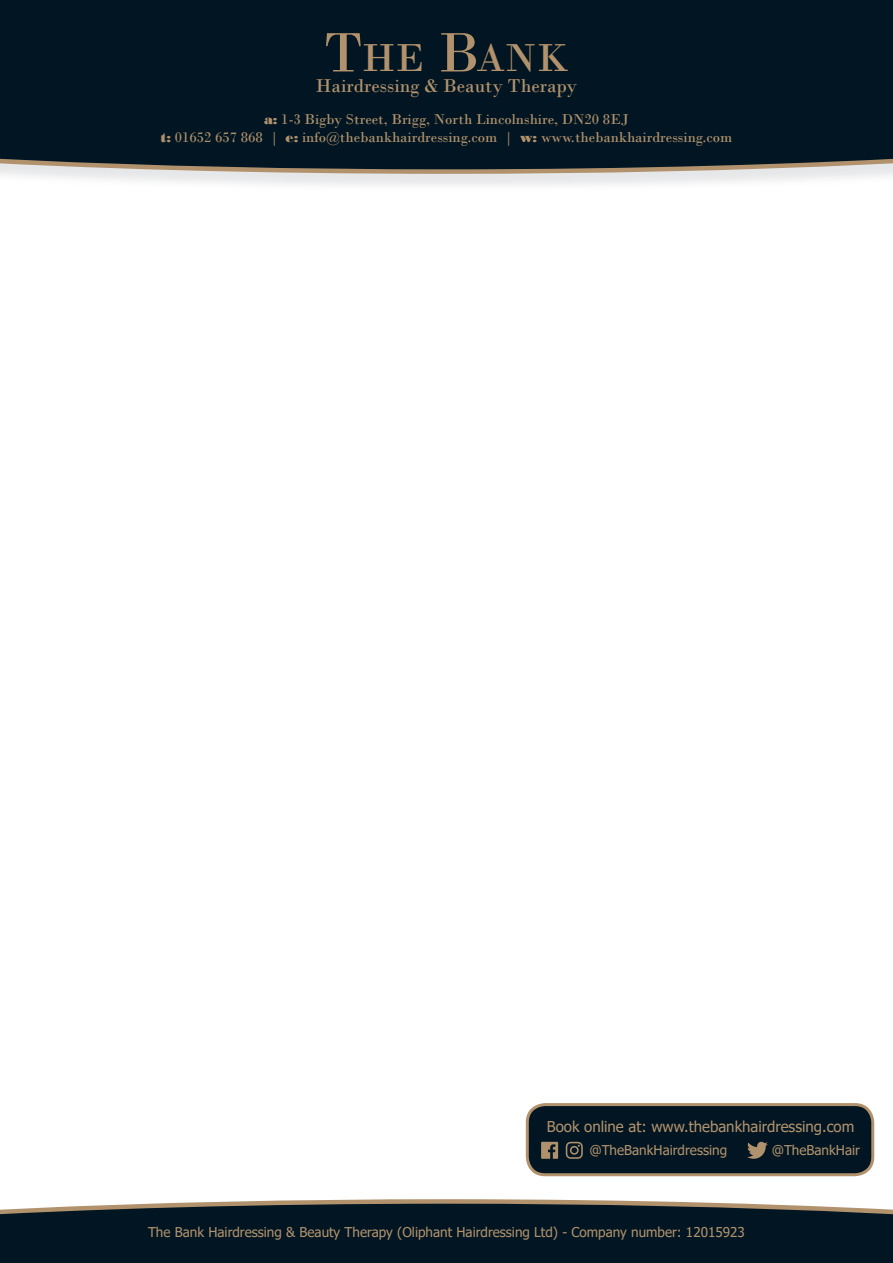
<style>
.page{position:relative;width:893px;height:1263px;background:#fff}
.page>*{position:absolute;margin:0;border:0;box-sizing:border-box;transform-origin:0 0}
.t1{font:40.95px "Bodoni";color:#b2926d}
.t2{font:19.5px "Bodoni";color:#b2926d}
.t3{font:15px/18px "Bodoni";color:#b2926d;text-align:center}
.t4{font:15px "Tahoma";color:#b2926d}
.t5{font:13.5px "Tahoma";color:#b2926d}
.s1{font-size:58.5px}
.s2{font-family:"Bodoni MT Black"}
</style>
<div class="page">
<svg style="left:0;top:1199px;width:893px;height:64px;background:#1b2b33"></svg>
<div style="left:0;top:0;width:893px;height:174px;background:#011622"></div>
<svg style="left:526px;top:1103px;width:348px;height:73px;background:#17262d"></svg>
<h1 class="t1" style="left:324px;top:34px;width:246px"><span class="s1">T</span>HE <span class="s1">B</span>ANK</h1>
<h2 class="t2" style="left:316px;top:75px;width:263px">Hairdressing &amp; Beauty Therapy</h2>
<p class="t3" style="left:160px;top:110px;width:573px"><span class="s2">a:</span> 1-3 Bigby Street, Brigg, North Lincolnshire, DN20 8EJ<br><span class="s2">t:</span> 01652 657 868 | <span class="s2">e:</span> info@thebankhairdressing.com | <span class="s2">w:</span> www.thebankhairdressing.com</p>
<p class="t4" style="left:547px;top:1117px;width:309px">Book online at: www.thebankhairdressing.com</p>
<p class="t5" style="left:772px;top:1141px;width:90px">@TheBankHair</p>
<p class="t5" style="left:589px;top:1141px;width:139px">@TheBankHairdressing</p>
<p class="t5" style="left:148px;top:1223px;width:598px">The Bank Hairdressing &amp; Beauty Therapy (Oliphant Hairdressing Ltd) - Company number: 12015923</p>
</div>
